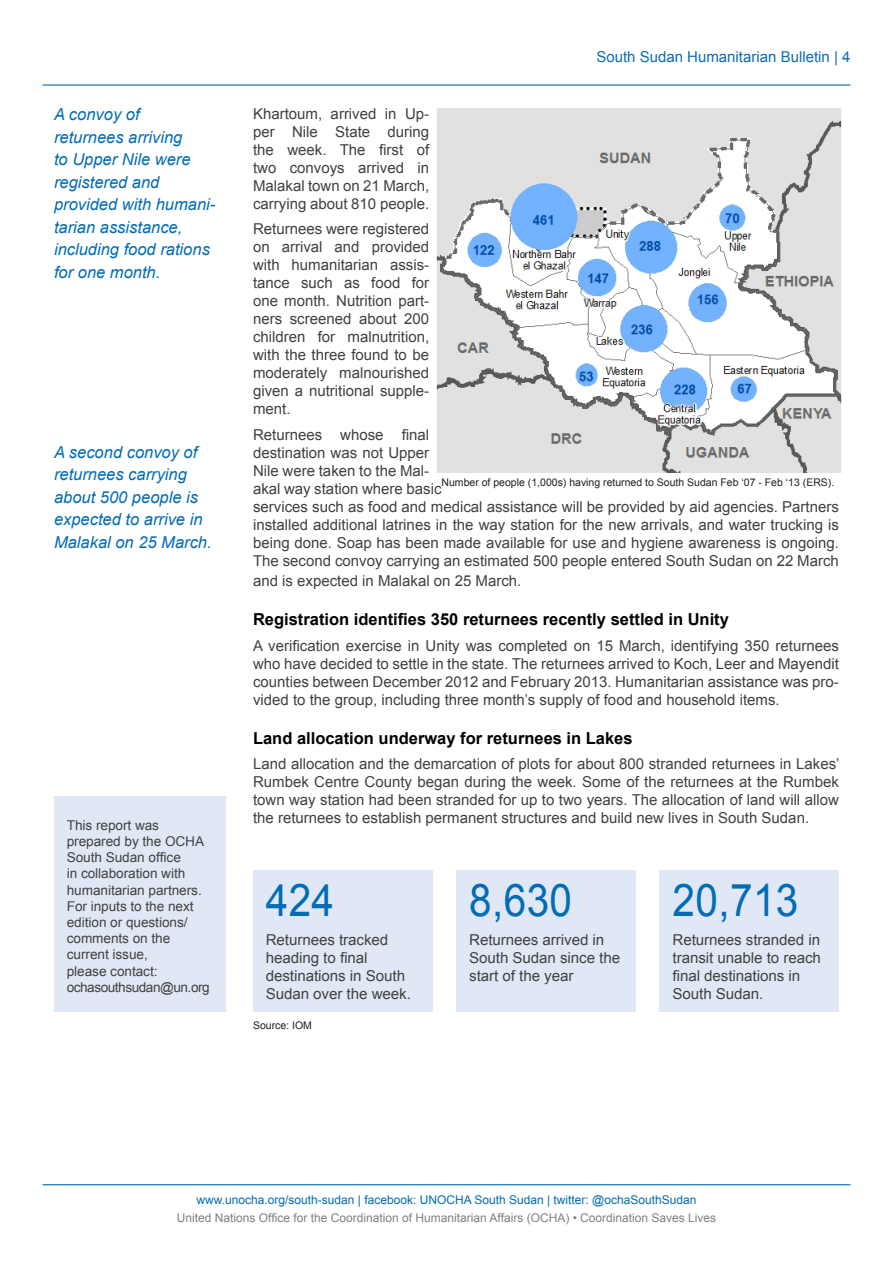
<style>
.page{position:relative;width:893px;height:1263px;background:#fff}
.page>*{position:absolute;margin:0;border:0;box-sizing:border-box;transform-origin:0 0}
.ocha_content_text{font:45px "Arial";letter-spacing:.01em;color:#026cb6;scale:.9 1}
.ocha_highlight_box{font:italic 16.5px/22.5px "Arial";color:#026cb6}
.ocha_content_heading{font:700 16.5px "Arial";color:#000}
.ocha_content_text-2{font:15px/18px "Arial";color:#404040;text-align:justify}
.t1{font:15px "Arial";color:#0d6cb6}
.ocha_content_text-3{font:13.5px/16.2px "Arial";color:#404040}
.t2{font:12px "Arial";color:#808080}
.t3{font:12px "Arial";color:#036bb5}
.ocha_content_text-4{font:10.5px "Arial";color:#231f20}
</style>
<div class="page">
<hr style="left:43px;top:1184px;width:807px;height:1px;background:#036bb5">
<hr style="left:43px;top:84px;width:807px;height:2px;background:#036bb5">
<div style="left:54px;top:797px;width:171px;height:215px;background:#e0e8f5"></div>
<img style="left:437px;top:108px;width:405px;height:365px">
<div style="left:253px;top:870px;width:179px;height:142px;background:#e0e8f5"></div>
<div style="left:456px;top:870px;width:180px;height:142px;background:#e0e8f5"></div>
<div style="left:660px;top:870px;width:179px;height:142px;background:#e0e8f5"></div>
<p class="ocha_highlight_box" style="left:54px;top:103px;width:163px">A convoy of<br>returnees arriving<br>to Upper Nile were registered and provided with humani&shy;tarian assistance, including food rations for one month.</p>
<p class="ocha_highlight_box" style="left:54px;top:441px;width:159px">A second convoy of returnees carrying about 500 people is expected to arrive in<br>Malakal on 25 March.</p>
<p class="ocha_content_text-3" style="left:67px;top:817px;width:144px">This report was prepared by the OCHA<br>South Sudan office<br>in collaboration with humanitarian partners.<br>For inputs to the next edition or questions/ comments on the current issue,<br>please contact: ochasouthsudan@un.org</p>
<p class="t1" style="left:596px;top:47px;width:256px">South Sudan Humanitarian Bulletin | 4</p>
<p class="ocha_content_text-2" style="left:253px;top:105px;width:178px">Khartoum, arrived in Up&shy;per Nile State during the week. The first of two convoys arrived in Malakal town on 21 March, carrying about 810 people.</p>
<p class="ocha_content_text-2" style="left:253px;top:220px;width:178px">Returnees were registered on arrival and provided with humanitarian assis&shy;tance such as food for one month. Nutrition part&shy;ners screened about 200 children for malnutrition, with the three found to be moderately malnourished given a nutritional supple&shy;ment.</p>
<p class="ocha_content_text-2" style="left:253px;top:426px;width:587px;text-align:left">Returnees whose final<br>destination was not Upper<br>Nile were taken to the Mal-<br>akal way station where basic<br>services such as food and medical assistance will be provided by aid agencies. Partners installed additional latrines in the way station for the new arrivals, and water trucking is being done. Soap has been made available for use and hygiene awareness is ongoing.<br>The second convoy carrying an estimated 500 people entered South Sudan on 22 March</p>
<p class="ocha_content_text-2" style="left:253px;top:572px;width:270px">and is expected in Malakal on 25 March.</p>
<p class="ocha_content_heading" style="left:253px;top:608px;width:477px">Registration identifies 350 returnees recently settled in Unity</p>
<p class="ocha_content_text-2" style="left:253px;top:636px;width:587px">A verification exercise in Unity was completed on 15 March, identifying 350 returnees who have decided to settle in the state. The returnees arrived to Koch, Leer and Mayendit counties between December 2012 and February 2013. Humanitarian assistance was pro&shy;vided to the group, including three month’s supply of food and household items.</p>
<p class="ocha_content_heading" style="left:253px;top:727px;width:381px">Land allocation underway for returnees in Lakes</p>
<p class="ocha_content_text-2" style="left:253px;top:755px;width:588px">Land allocation and the demarcation of plots for about 800 stranded returnees in Lakes’ Rumbek Centre County began during the week. Some of the returnees at the Rumbek town way station had been stranded for up to two years. The allocation of land will allow the returnees to establish permanent structures and build new lives in South Sudan.</p>
<p class="ocha_content_text-4" style="left:441px;top:475px;width:394px">Number of people (1,000s) having returned to South Sudan Feb ‘07 - Feb ‘13 (ERS).</p>
<p class="ocha_content_text" style="left:266px;top:871px;width:77px">424</p>
<p class="ocha_content_text-2" style="left:266px;top:930px;width:147px;text-align:left">Returnees tracked heading to final destinations in South<br>Sudan over the week.</p>
<p class="ocha_content_text-4" style="left:253px;top:1018px;width:60px">Source: IOM</p>
<p class="ocha_content_text" style="left:469px;top:871px;width:116px">8,630</p>
<p class="ocha_content_text-2" style="left:469px;top:930px;width:153px;text-align:left">Returnees arrived in<br>South Sudan since the start of the year</p>
<p class="ocha_content_text" style="left:673px;top:871px;width:141px">20,713</p>
<p class="ocha_content_text-2" style="left:673px;top:930px;width:150px;text-align:left">Returnees stranded in transit unable to reach final destinations in<br>South Sudan.</p>
<p class="t3" style="left:196px;top:1191px;width:502px">www.unocha.org/south-sudan | facebook: UNOCHA South Sudan | twitter: @ochaSouthSudan</p>
<p class="t2" style="left:177px;top:1209px;width:541px">United Nations Office for the Coordination of Humanitarian Affairs (OCHA) • Coordination Saves Lives</p>
</div>
